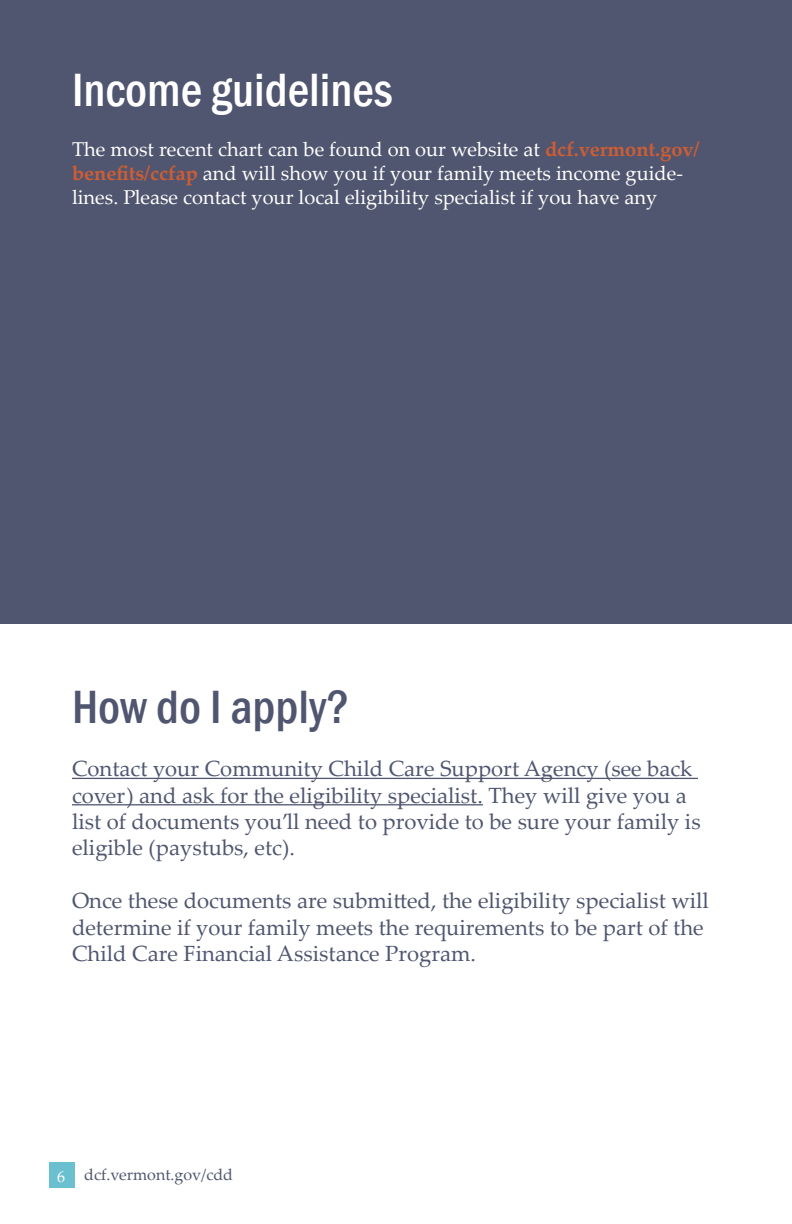
<style>
.page{position:relative;width:792px;height:1224px;background:#fff}
.page>*{position:absolute;margin:0;border:0;box-sizing:border-box;transform-origin:0 0}
.t1{font:500 condensed 48px "Franklin Gothic";color:#fff}
.t2{font:500 condensed 48px "Franklin Gothic";color:#505670}
.t3{font:22px/26.4px "Palatino Linotype";color:#505670}
.t4{font:20px/24px "Palatino Linotype";color:#fff}
.t5{font:16px "Palatino Linotype";color:#505670}
.s1{font-weight:700;color:#cf5d34}
.s2{color:#fff}
</style>
<div class="page">
<div style="left:49px;top:1162px;width:26px;height:26px;background:#6bc0cf"></div>
<div style="left:0;top:0;width:792px;height:624px;background:#505670"></div>
<hr style="left:72px;top:778px;width:626px;height:1px;background:#505670">
<hr style="left:72px;top:804px;width:411px;height:1px;background:#505670">
<p class="t1" style="left:72px;top:58px;width:322px">Income guidelines</p>
<p class="t4" style="left:72px;top:136px;width:629px">The most recent chart can be found on our website at <span class="s1">dcf.vermont.gov/ benefits/ccfap</span> and will show you if your family meets income guide&shy;lines. Please contact your local eligibility specialist if you have any</p>
<p class="t2" style="left:72px;top:676px;width:279px">How do I apply?</p>
<p class="t3" style="left:72px;top:755px;width:630px">Contact your Community Child Care Support Agency (see back cover) and ask for the eligibility specialist. They will give you a list of documents you’ll need to provide to be sure your family is eligible (paystubs, etc).</p>
<p class="t3" style="left:72px;top:887px;width:638px">Once these documents are submitted, the eligibility specialist will determine if your family meets the requirements to be part of the<br>Child Care Financial Assistance Program.</p>
<p class="t5" style="left:57px;top:1163px;width:177px"><span class="s2">6</span> dcf.vermont.gov/cdd</p>
</div>
